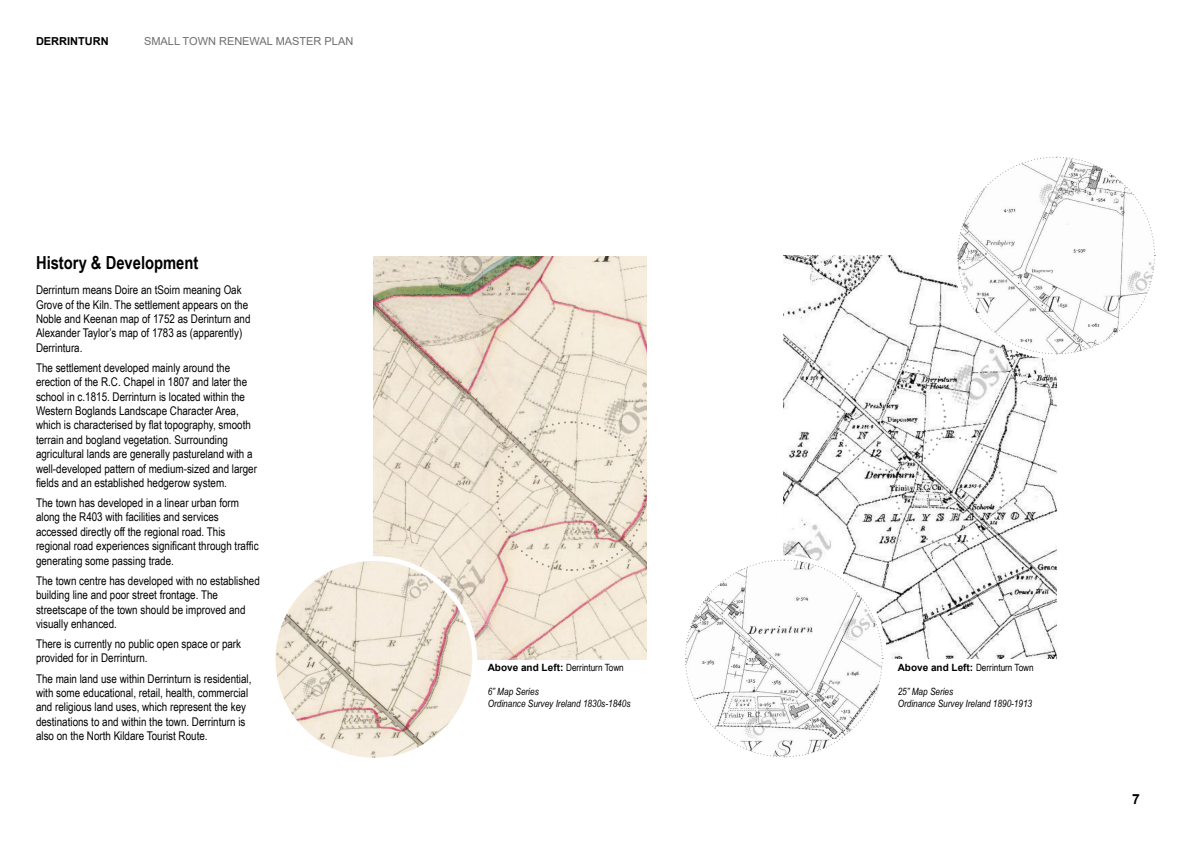
<style>
.page{position:relative;width:1191px;height:842px;background:#fff}
.page>*{position:absolute;margin:0;border:0;box-sizing:border-box;transform-origin:0 0}
.Heading_2{font:700 18px "Arial Narrow";color:#000}
.t1{font:700 14px "Arial";color:#000}
.t2{font:12px/14.4px "Arial Narrow";color:#000}
.t3{font:11px "Arial";color:#6d6e71}
.t4{font:700 11px "Arial";color:#000}
.t5{font:italic 10px "Arial Narrow";color:#000}
.t6{font:10px "Arial Narrow";color:#000}
.s1{font-family:"Arial";font-weight:700}
</style>
<div class="page">
<img style="left:374px;top:256px;width:272px;height:403px">
<div style="left:271px;top:556px;width:206px;height:207px;background:#fff;border-radius:50%"></div>
<img style="left:275px;top:561px;width:197px;height:197px;border-radius:98px">
<svg style="left:495px;top:420px;width:152px;height:152px"></svg>
<img style="left:784px;top:256px;width:272px;height:402px">
<svg style="left:956px;top:156px;width:199px;height:199px"></svg>
<svg style="left:685px;top:559px;width:198px;height:199px"></svg>
<svg style="left:835px;top:361px;width:169px;height:185px"></svg>
<p class="t4" style="left:36px;top:33px;width:74px">DERRINTURN</p>
<p class="t3" style="left:144px;top:33px;width:211px">SMALL TOWN RENEWAL MASTER PLAN</p>
<p class="Heading_2" style="left:36px;top:249px;width:164px">History &amp; Development</p>
<p class="t2" style="left:36px;top:282px;width:216px">Derrinturn means Doire an tSoirn meaning Oak Grove of the Kiln. The settlement appears on the Noble and Keenan map of 1752 as Derinturn and Alexander Taylor’s map of 1783 as (apparently)<br>Derrintura.</p>
<p class="t2" style="left:36px;top:360px;width:222px">The settlement developed mainly around the erection of the R.C. Chapel in 1807 and later the school in c.1815. Derrinturn is located within the Western Boglands Landscape Character Area, which is characterised by flat topography, smooth terrain and bogland vegetation. Surrounding agricultural lands are generally pastureland with a well-developed pattern of medium-sized and larger fields and an established hedgerow system.</p>
<p class="t2" style="left:36px;top:495px;width:224px">The town has developed in a linear urban form along the R403 with facilities and services accessed directly off the regional road. This regional road experiences significant through traffic generating some passing trade.</p>
<p class="t2" style="left:36px;top:573px;width:225px">The town centre has developed with no established building line and poor street frontage. The streetscape of the town should be improved and visually enhanced.</p>
<p class="t2" style="left:36px;top:636px;width:207px">There is currently no public open space or park provided for in Derrinturn.</p>
<p class="t2" style="left:36px;top:671px;width:217px">The main land use within Derrinturn is residential, with some educational, retail, health, commercial and religious land uses, which represent the key destinations to and within the town. Derrinturn is also on the North Kildare Tourist Route.</p>
<p class="t6" style="left:488px;top:661px;width:138px"><span class="s1">Above and Left:</span> Derrinturn Town</p>
<p class="t5" style="left:488px;top:685px;width:53px">6” Map Series</p>
<p class="t5" style="left:488px;top:697px;width:144px">Ordinance Survey Ireland 1830s-1840s</p>
<p class="t6" style="left:897px;top:661px;width:138px"><span class="s1">Above and Left:</span> Derrinturn Town</p>
<p class="t5" style="left:897px;top:685px;width:57px">25” Map Series</p>
<p class="t5" style="left:897px;top:697px;width:136px">Ordinance Survey Ireland 1890-1913</p>
<p class="t1" style="left:1132px;top:789px;width:9px">7</p>
</div>
